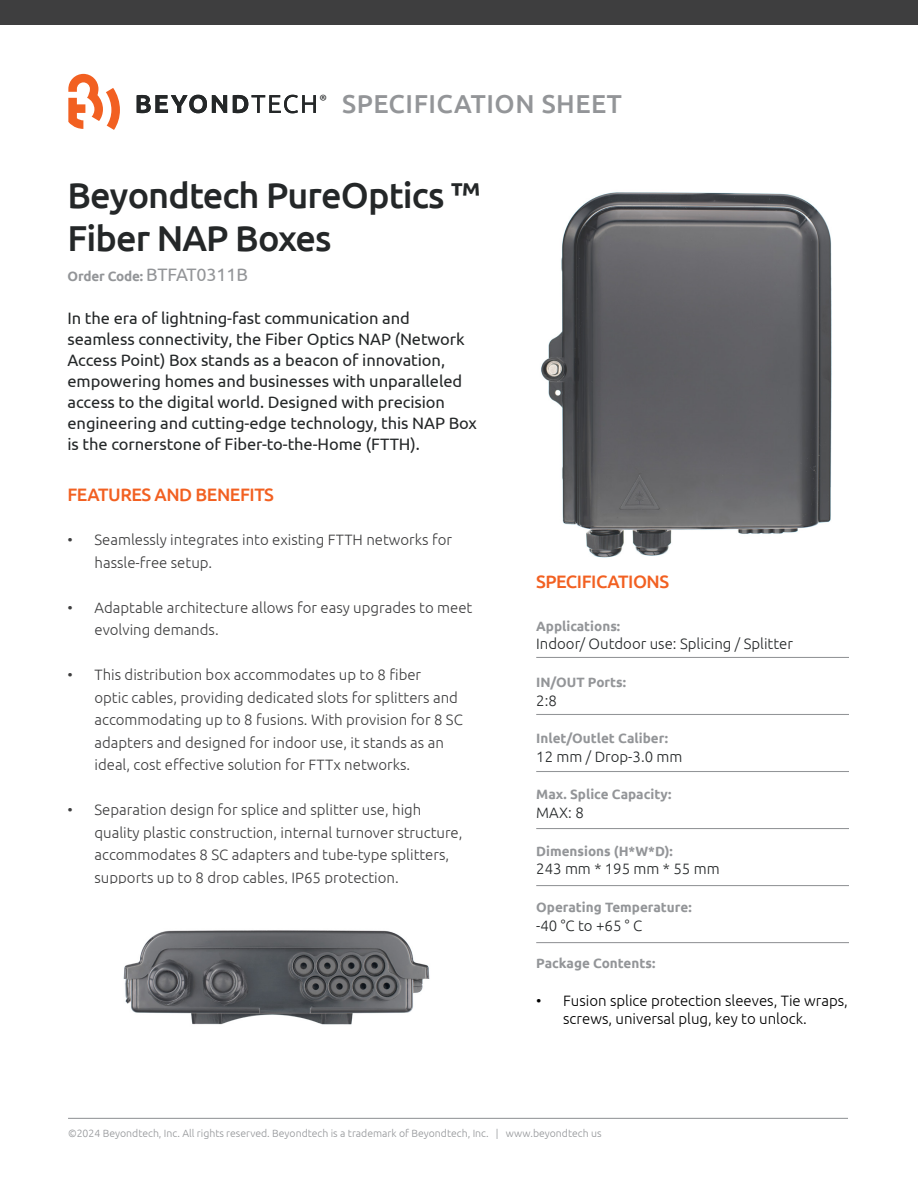
<style>
.page{position:relative;width:918px;height:1188px;background:#fff}
.page>*{position:absolute;margin:0;border:0;box-sizing:border-box;transform-origin:0 0}
.t1{font:500 36px/43.2px "Ubuntu";letter-spacing:-.025em;color:#242728}
.t2{font:500 25.95px "Ubuntu";letter-spacing:.02em;color:#939598}
.t3{font:500 18px "Ubuntu";letter-spacing:-.025em;color:#f26021}
.t4{font:18px "Myriad Pro";color:#242728}
.t5{font:16.5px/21px "Ubuntu";letter-spacing:-.005em;color:#242728}
.t6{font:300 15px/22.5px "Ubuntu";color:#3e3e3f}
.t7{font:300 15px "Ubuntu";color:#242728}
.t8{font:300 15px/18.8px "Ubuntu";color:#000}
.t9{font:700 13.5px "Ubuntu";color:#939598}
.t10{font:300 10.5px "Ubuntu";color:#939598}
.s1{font-weight:400;font-size:18px}
</style>
<div class="page">
<svg style="left:68px;top:74px;width:52px;height:56px"></svg>
<svg style="left:137px;top:95px;width:90px;height:18px"></svg>
<svg style="left:233px;top:95px;width:83px;height:18px"></svg>
<hr style="left:536px;top:657px;width:313px;height:1px;background:#939598">
<hr style="left:536px;top:714px;width:313px;height:1px;background:#939598">
<hr style="left:536px;top:771px;width:313px;height:1px;background:#939598">
<hr style="left:536px;top:828px;width:313px;height:1px;background:#939598">
<hr style="left:536px;top:885px;width:313px;height:1px;background:#939598">
<hr style="left:536px;top:942px;width:313px;height:1px;background:#939598">
<div style="left:0;top:0;width:918px;height:24px;background:#3e3e3f"></div>
<hr style="left:68px;top:1118px;width:780px;height:1px;background:#939598">
<img style="left:123px;top:930px;width:307px;height:95px">
<img style="left:541px;top:192px;width:291px;height:366px">
<p class="t4" style="left:320px;top:90px;width:9px">®</p>
<h2 class="t2" style="left:342px;top:89px;width:281px">SPECIFICATION SHEET</h2>
<h1 class="t1" style="left:68px;top:173px;width:415px">Beyondtech PureOptics ™<br>Fiber NAP Boxes</h1>
<p class="t9" style="left:68px;top:268px;width:182px">Order Code: <span class="s1">BTFAT0311B</span></p>
<p class="t5" style="left:68px;top:307px;width:411px">In the era of lightning-fast communication and seamless connectivity, the Fiber Optics NAP (Network Access Point) Box stands as a beacon of innovation, empowering homes and businesses with unparalleled access to the digital world. Designed with precision engineering and cutting-edge technology, this NAP Box is the cornerstone of Fiber-to-the-Home (FTTH).</p>
<p class="t3" style="left:68px;top:484px;width:208px">FEATURES AND BENEFITS</p>
<p class="t6" style="left:94px;top:528px;width:359px;text-indent:-27px">• Seamlessly integrates into existing FTTH networks for hassle-free setup.</p>
<p class="t6" style="left:94px;top:596px;width:379px;text-indent:-27px">• Adaptable architecture allows for easy upgrades to meet evolving demands.</p>
<p class="t6" style="left:94px;top:663px;width:370px;text-indent:-27px">• This distribution box accommodates up to 8 fiber<br>optic cables, providing dedicated slots for splitters and accommodating up to 8 fusions. With provision for 8 SC adapters and designed for indoor use, it stands as an ideal, cost effective solution for FTTx networks.</p>
<p class="t6" style="left:94px;top:798px;width:370px;text-indent:-27px">• Separation design for splice and splitter use, high quality plastic construction, internal turnover structure, accommodates 8 SC adapters and tube-type splitters, supports up to 8 drop cables, IP65 protection.</p>
<p class="t3" style="left:536px;top:572px;width:135px">SPECIFICATIONS</p>
<p class="t9" style="left:536px;top:618px;width:85px">Applications:</p>
<p class="t7" style="left:536px;top:635px;width:258px">Indoor/ Outdoor use: Splicing / Splitter</p>
<p class="t9" style="left:536px;top:674px;width:91px">IN/OUT Ports:</p>
<p class="t7" style="left:536px;top:692px;width:22px">2:8</p>
<p class="t9" style="left:536px;top:731px;width:133px">Inlet/Outlet Caliber:</p>
<p class="t7" style="left:536px;top:748px;width:148px">12 mm / Drop-3.0 mm</p>
<p class="t9" style="left:536px;top:787px;width:137px">Max. Splice Capacity:</p>
<p class="t7" style="left:536px;top:804px;width:49px">MAX: 8</p>
<p class="t9" style="left:536px;top:843px;width:138px">Dimensions (H*W*D):</p>
<p class="t7" style="left:536px;top:860px;width:185px">243 mm * 195 mm * 55 mm</p>
<p class="t9" style="left:536px;top:899px;width:157px">Operating Temperature:</p>
<p class="t7" style="left:536px;top:917px;width:107px">-40 °C to +65 ° C</p>
<p class="t9" style="left:536px;top:956px;width:121px">Package Contents:</p>
<p class="t8" style="left:563px;top:991px;width:286px;text-indent:-27px">• Fusion splice protection sleeves, Tie wraps, screws, universal plug, key to unlock.</p>
<p class="t10" style="left:68px;top:1127px;width:535px">©2024 Beyondtech, Inc. All rights reserved. Beyondtech is a trademark of Beyondtech, Inc. | www.beyondtech us</p>
</div>
